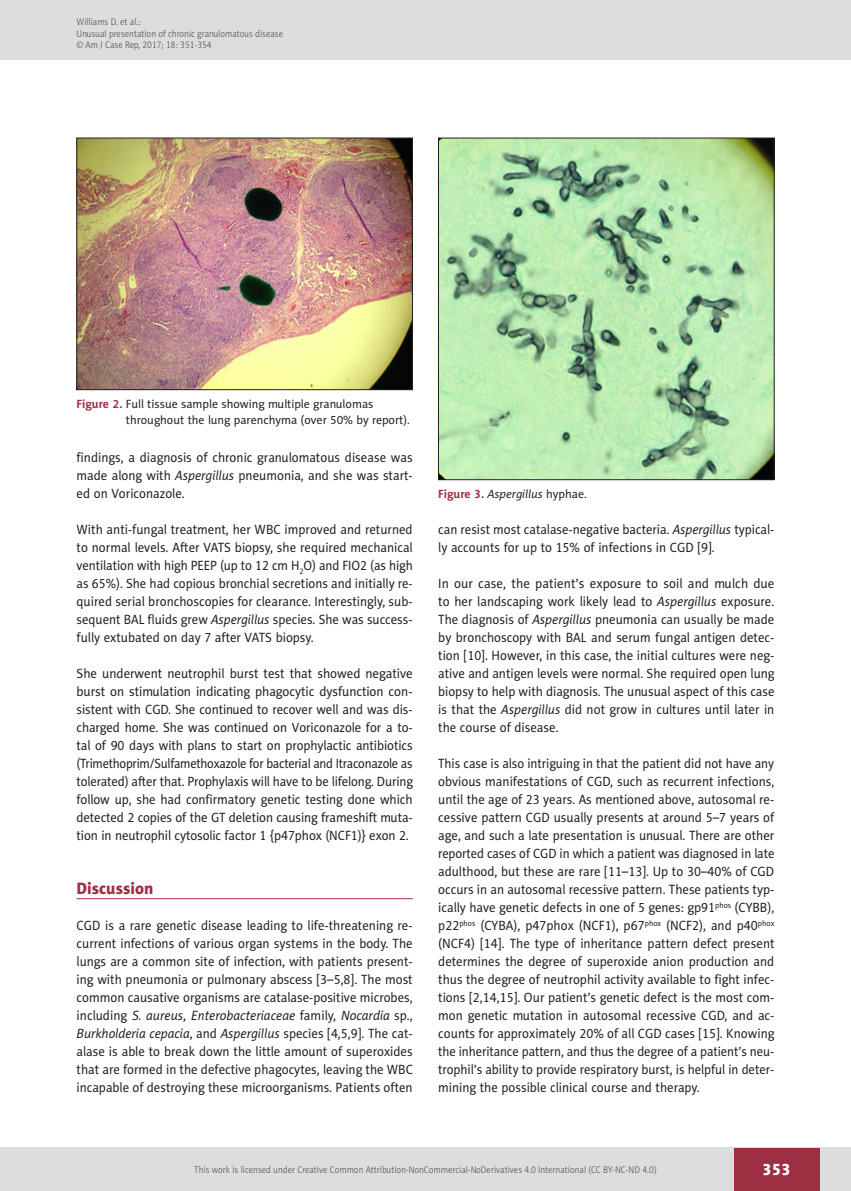
<style>
.page{position:relative;width:851px;height:1191px;background:#fff}
.page>*{position:absolute;margin:0;border:0;box-sizing:border-box;transform-origin:0 0}
.AJCR_Headline_1{font:16.5px "Naomi Sans EFN Heavy";color:#9d2f42}
.t1{font:16.5px "Naomi Sans EFN Heavy";color:#fff}
.AJCR_Body{font:13.5px/18px "Naomi Sans EFN";color:#231f20;scale:.94 1}
.AJCR_Body-2{font:13.5px/18px "Naomi Sans EFN";color:#231f20;text-align:justify;scale:.95 1}
.AJCR_Body-3{font:13.5px/18px "Naomi Sans EFN";color:#231f20;text-align:justify;scale:.96 1}
.AJCR_Rycina_tytul{font:12px/15.8px "Naomi Sans EFN";color:#231f20}
.AJCR_Rycina_tytul-2{font:italic 12px "Naomi Sans EFN";color:#231f20}
.AJCR_pagina_zywa{font:9.75px/11.2px "Naomi Sans EFN Light";color:#57585a;scale:.9 1}
.AJCR_pagina_sygnatur{font:9.75px "Naomi Sans EFN Light";color:#57585a;scale:.9 1}
.s1{font-weight:700;color:#9d2f42}
.s2{font-style:italic}
.s3{font-weight:700;font-style:normal;color:#9d2f42}
.s4{font-style:normal}
</style>
<div class="page">
<hr style="left:77px;top:898px;width:335px;height:1px;background:#9d2f42">
<img style="left:79px;top:140px;width:331px;height:248px">
<div style="left:77px;top:138px;width:335px;height:252px;border:1px solid #231f20"></div>
<img style="left:440px;top:140px;width:332px;height:338px">
<div style="left:438px;top:138px;width:336px;height:342px;border:1px solid #231f20"></div>
<div style="left:0;top:1148px;width:850px;height:43px;background:#dcdddf"></div>
<div style="left:733px;top:1147px;width:86px;height:43px;background:#9d2f42"></div>
<div style="left:0;top:0;width:850px;height:60px;background:#dcdddf"></div>
<p class="AJCR_pagina_zywa" style="left:77px;top:16px;width:231px">Williams D. et al.:<br>Unusual presentation of chronic granulomatous disease</p>
<p class="AJCR_pagina_sygnatur" style="left:77px;top:39px;width:152px">© Am J Case Rep, 2017; 18: 351-354</p>
<p class="AJCR_Rycina_tytul" style="left:126px;top:396px;width:285px;text-indent:-49px"><span class="s1">Figure 2.</span> Full tissue sample showing multiple granulomas throughout the lung parenchyma (over 50% by report).</p>
<p class="AJCR_Body-2" style="left:77px;top:448px;width:355px">findings, a diagnosis of chronic granulomatous disease was made along with <span class="s2">Aspergillus</span> pneumonia, and she was start&shy;ed on Voriconazole.</p>
<p class="AJCR_Body-2" style="left:77px;top:520px;width:355px">With anti-fungal treatment, her WBC improved and returned to normal levels. After VATS biopsy, she required mechanical ventilation with high PEEP (up to 12 cm H<sub>2</sub>O) and FIO2 (as high as 65%). She had copious bronchial secretions and initially re&shy;quired serial bronchoscopies for clearance. Interestingly, sub&shy;sequent BAL fluids grew <span class="s2">Aspergillus</span> species. She was success&shy;fully extubated on day 7 after VATS biopsy.</p>
<p class="AJCR_Body-3" style="left:77px;top:664px;width:352px">She underwent neutrophil burst test that showed negative burst on stimulation indicating phagocytic dysfunction con&shy;sistent with CGD. She continued to recover well and was dis&shy;charged home. She was continued on Voriconazole for a to&shy;tal of 90 days with plans to start on prophylactic antibiotics (Trimethoprim/Sulfamethoxazole for bacterial and Itraconazole as tolerated) after that. Prophylaxis will have to be lifelong. During follow up, she had confirmatory genetic testing done which detected 2 copies of the GT deletion causing frameshift muta&shy;tion in neutrophil cytosolic factor 1 {p47phox (NCF1)} exon 2.</p>
<p class="AJCR_Headline_1" style="left:77px;top:878px;width:78px">Discussion</p>
<p class="AJCR_Body-2" style="left:77px;top:916px;width:355px">CGD is a rare genetic disease leading to life-threatening re&shy;current infections of various organ systems in the body. The lungs are a common site of infection, with patients present&shy;ing with pneumonia or pulmonary abscess [3–5,8]. The most common causative organisms are catalase-positive microbes, including <span class="s2">S. aureus</span>, <span class="s2">Enterobacteriaceae</span> family, <span class="s2">Nocardia</span> sp., <span class="s2">Burkholderia cepacia</span>, and <span class="s2">Aspergillus</span> species [4,5,9]. The cat&shy;alase is able to break down the little amount of superoxides that are formed in the defective phagocytes, leaving the WBC incapable of destroying these microorganisms. Patients often</p>
<p class="AJCR_Rycina_tytul-2" style="left:438px;top:487px;width:150px"><span class="s3">Figure 3.</span> Aspergillus <span class="s4">hyphae.</span></p>
<p class="AJCR_Body" style="left:438px;top:520px;width:359px">can resist most catalase-negative bacteria. <span class="s2">Aspergillus</span> typical&shy;ly accounts for up to 15% of infections in CGD [9].</p>
<p class="AJCR_Body-3" style="left:438px;top:574px;width:352px">In our case, the patient’s exposure to soil and mulch due to her landscaping work likely lead to <span class="s2">Aspergillus</span> exposure.<br>The diagnosis of <span class="s2">Aspergillus</span> pneumonia can usually be made by bronchoscopy with BAL and serum fungal antigen detec&shy;tion [10]. However, in this case, the initial cultures were neg&shy;ative and antigen levels were normal. She required open lung biopsy to help with diagnosis. The unusual aspect of this case is that the <span class="s2">Aspergillus</span> did not grow in cultures until later in the course of disease.</p>
<p class="AJCR_Body" style="left:438px;top:754px;width:359px;text-align:justify">This case is also intriguing in that the patient did not have any obvious manifestations of CGD, such as recurrent infections, until the age of 23 years. As mentioned above, autosomal re&shy;cessive pattern CGD usually presents at around 5–7 years of age, and such a late presentation is unusual. There are other reported cases of CGD in which a patient was diagnosed in late adulthood, but these are rare [11–13]. Up to 30–40% of CGD occurs in an autosomal recessive pattern. These patients typ&shy;ically have genetic defects in one of 5 genes: gp91<sup>phos</sup> (CYBB), p22<sup>phos</sup> (CYBA), p47phox (NCF1), p67<sup>phox</sup> (NCF2), and p40<sup>phox </sup>(NCF4) [14]. The type of inheritance pattern defect present determines the degree of superoxide anion production and thus the degree of neutrophil activity available to fight infec&shy;tions [2,14,15]. Our patient’s genetic defect is the most com&shy;mon genetic mutation in autosomal recessive CGD, and ac&shy;counts for approximately 20% of all CGD cases [15]. Knowing the inheritance pattern, and thus the degree of a patient’s neu&shy;trophil’s ability to provide respiratory burst, is helpful in deter&shy;mining the possible clinical course and therapy.</p>
<p class="AJCR_pagina_zywa" style="left:194px;top:1164px;width:515px">This work is licensed under Creative Common Attribution-NonCommercial-NoDerivatives 4.0 International (CC BY-NC-ND 4.0)</p>
<p class="t1" style="left:762px;top:1159px;width:30px">353</p>
</div>
